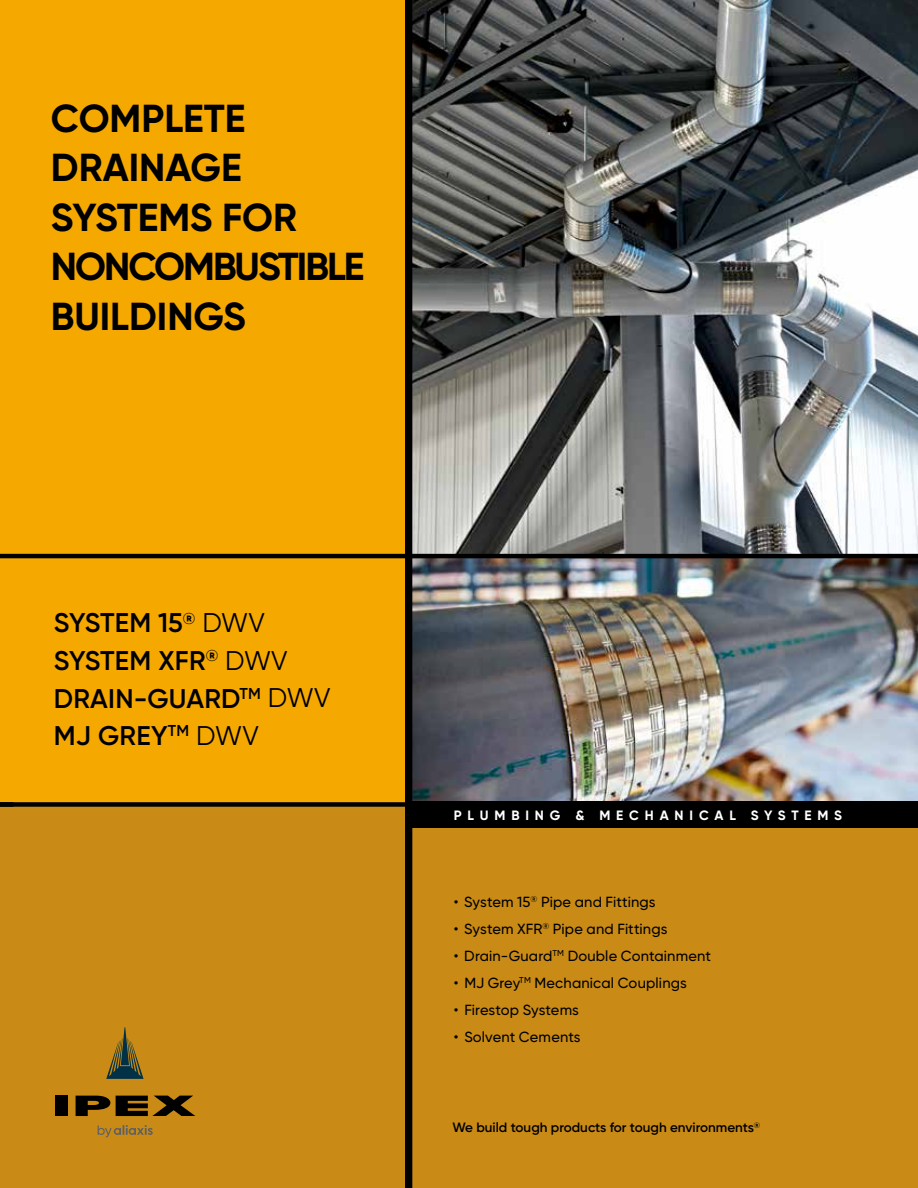
<style>
.page{position:relative;width:918px;height:1188px;background:#fff}
.page>*{position:absolute;margin:0;border:0;box-sizing:border-box;transform-origin:0 0}
.t1{font:700 39px/49.5px "Gilroy";color:#000}
.t2{font:600 27px/37.5px "Gilroy";letter-spacing:.01em;color:#000}
.t3{font:500 14.7px "Gilroy";letter-spacing:.01em;color:#000}
.t4{font:600 13.5px "Gilroy";color:#000}
.t5{font:700 13.5px "Gilroy";letter-spacing:.435em;color:#fff}
.s1{font-weight:400}
</style>
<div class="page">
<div style="left:0;top:804px;width:918px;height:384px;background:#c98b16"></div>
<div style="left:0;top:0;width:405px;height:802px;background:#f5a800"></div>
<img style="left:412px;top:0;width:506px;height:554px">
<img style="left:412px;top:558px;width:506px;height:243px">
<div style="left:405px;top:0;width:7px;height:1188px;background:#000"></div>
<div style="left:0;top:802px;width:918px;height:5px;background:#000"></div>
<div style="left:405px;top:804px;width:513px;height:24px;background:#000"></div>
<div style="left:411px;top:801px;width:507px;height:24px;background:#000"></div>
<div style="left:55px;top:1096px;width:12px;height:20px;background:#000"></div>
<svg style="left:76px;top:1096px;width:34px;height:20px"></svg>
<svg style="left:116px;top:1096px;width:79px;height:20px"></svg>
<svg style="left:106px;top:1027px;width:38px;height:52px"></svg>
<svg style="left:98px;top:1125px;width:55px;height:13px"></svg>
<hr style="left:0;top:554px;width:918px;height:4px;background:#000">
<h1 class="t1" style="left:51px;top:93px;width:315px">COMPLETE<br>DRAINAGE<br>SYSTEMS FOR<br>NONCOMBUSTIBLE<br>BUILDINGS</h1>
<h2 class="t2" style="left:54px;top:604px;width:278px">SYSTEM 15<sup>®</sup> <span class="s1">DWV<br></span>SYSTEM XFR<sup>®</sup> <span class="s1">DWV<br></span>DRAIN-GUARD<sup>TM</sup> <span class="s1">DWV<br></span>MJ GREY<sup>TM</sup> <span class="s1">DWV</span></h2>
<p class="t5" style="left:454px;top:806px;width:390px">PLUMBING &amp; MECHANICAL SYSTEMS</p>
<p class="t3" style="left:454px;top:893px;width:203px">• System 15<sup>®</sup> Pipe and Fittings</p>
<p class="t3" style="left:454px;top:920px;width:215px">• System XFR<sup>®</sup> Pipe and Fittings</p>
<p class="t3" style="left:454px;top:947px;width:259px">• Drain-Guard<sup>TM</sup> Double Containment</p>
<p class="t3" style="left:454px;top:974px;width:235px">• MJ Grey<sup>TM</sup> Mechanical Couplings</p>
<p class="t3" style="left:454px;top:1001px;width:127px">• Firestop Systems</p>
<p class="t3" style="left:454px;top:1028px;width:128px">• Solvent Cements</p>
<p class="t4" style="left:452px;top:1119px;width:309px">We build tough products for tough environments<sup>®</sup></p>
</div>
